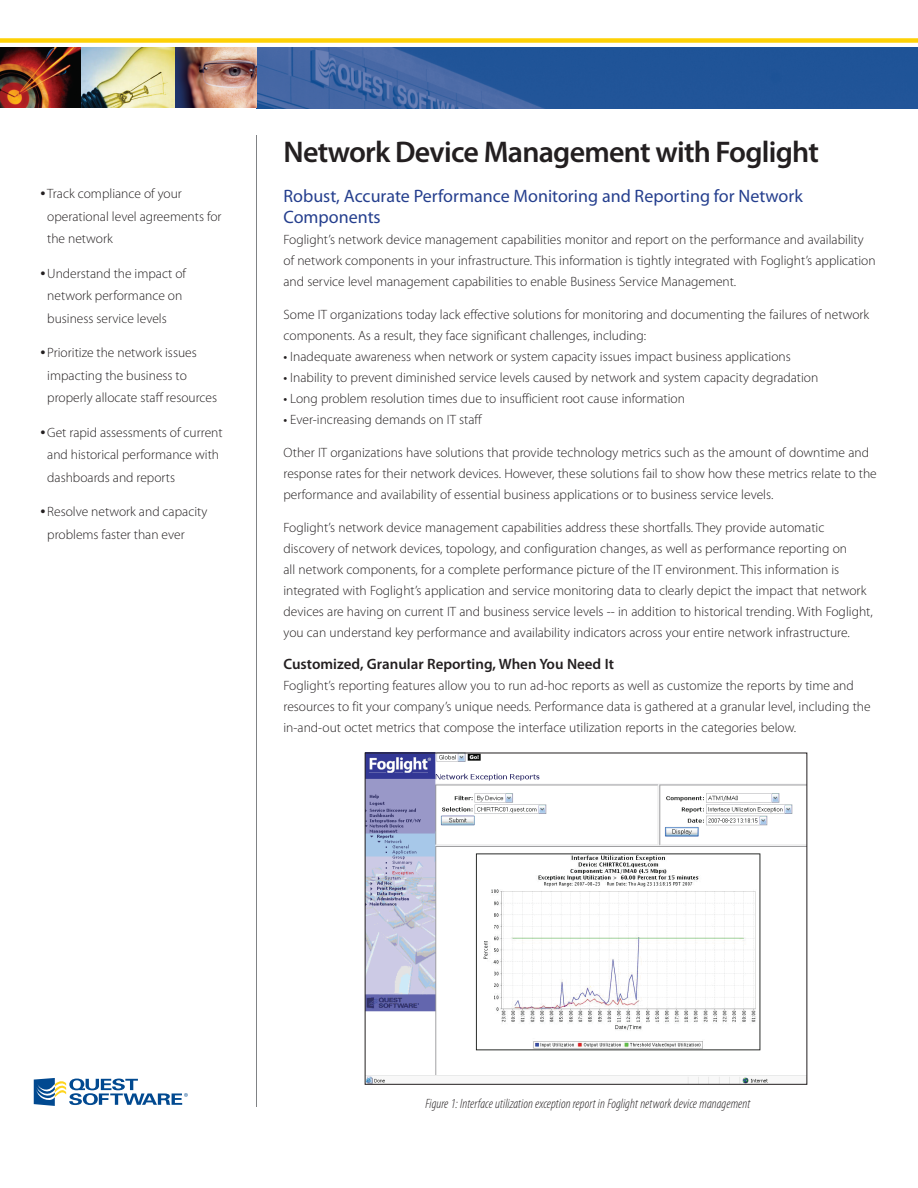
<style>
.page{position:relative;width:918px;height:1188px;background:#fff}
.page>*{position:absolute;margin:0;border:0;box-sizing:border-box;transform-origin:0 0}
.t1{font:600 30px "Myriad Pro";letter-spacing:-.025em;color:#231f20}
.t2{font:18px/21px "Myriad Pro";color:#253f8e}
.t3{font:600 15px "Myriad Pro";color:#231f20}
.t4{font:300 13.5px/21px "Myriad Pro";color:#231f20}
.t5{font:italic 300 condensed 13.5px "Myriad Pro";letter-spacing:.005em;color:#231f20}
.s1{font-weight:400;font-size:18px}
.s2{font-weight:400}
</style>
<div class="page">
<hr style="left:256px;top:135px;width:1px;height:972px;background:#808285">
<svg style="left:34px;top:1078px;width:154px;height:28px"></svg>
<img style="left:0;top:47px;width:918px;height:61px">
<div style="left:0;top:38px;width:918px;height:5px;background:#fed105"></div>
<img style="left:367px;top:755px;width:438px;height:327px">
<p class="t4" style="left:47px;top:182px;width:176px;line-height:22.5px;text-indent:-7px"><span class="s1">•</span> Track compliance of your operational level agreements for the network</p>
<p class="t4" style="left:47px;top:262px;width:140px;line-height:22.5px;text-indent:-7px"><span class="s1">•</span> Understand the impact of network performance on business service levels</p>
<p class="t4" style="left:47px;top:341px;width:171px;line-height:22.5px;text-indent:-7px"><span class="s1">•</span> Prioritize the network issues impacting the business to properly allocate staff resources</p>
<p class="t4" style="left:47px;top:421px;width:177px;line-height:22.5px;text-indent:-7px"><span class="s1">•</span> Get rapid assessments of current and historical performance with dashboards and reports</p>
<p class="t4" style="left:47px;top:500px;width:162px;line-height:22.5px;text-indent:-7px"><span class="s1">•</span> Resolve network and capacity problems faster than ever</p>
<h1 class="t1" style="left:284px;top:135px;width:537px">Network Device Management with Foglight</h1>
<h2 class="t2" style="left:284px;top:185px;width:521px">Robust, Accurate Performance Monitoring and Reporting for Network<br>Components</h2>
<p class="t4" style="left:284px;top:228px;width:594px">Foglight’s network device management capabilities monitor and report on the performance and availability of network components in your infrastructure. This information is tightly integrated with Foglight’s application and service level management capabilities to enable Business Service Management.</p>
<p class="t4" style="left:284px;top:303px;width:587px">Some IT organizations today lack effective solutions for monitoring and documenting the failures of network components. As a result, they face significant challenges, including:</p>
<p class="t4" style="left:284px;top:345px;width:509px"><span class="s2">•</span> Inadequate awareness when network or system capacity issues impact business applications</p>
<p class="t4" style="left:284px;top:366px;width:536px"><span class="s2">•</span> Inability to prevent diminished service levels caused by network and system capacity degradation</p>
<p class="t4" style="left:284px;top:387px;width:403px"><span class="s2">•</span> Long problem resolution times due to insufficient root cause information</p>
<p class="t4" style="left:284px;top:408px;width:200px"><span class="s2">•</span> Ever-increasing demands on IT staff</p>
<p class="t4" style="left:284px;top:441px;width:595px">Other IT organizations have solutions that provide technology metrics such as the amount of downtime and response rates for their network devices. However, these solutions fail to show how these metrics relate to the performance and availability of essential business applications or to business service levels.</p>
<p class="t4" style="left:284px;top:516px;width:591px">Foglight’s network device management capabilities address these shortfalls. They provide automatic discovery of network devices, topology, and configuration changes, as well as performance reporting on<br>all network components, for a complete performance picture of the IT environment. This information is integrated with Foglight’s application and service monitoring data to clearly depict the impact that network devices are having on current IT and business service levels -- in addition to historical trending. With Foglight, you can understand key performance and availability indicators across your entire network infrastructure.</p>
<p class="t3" style="left:284px;top:656px;width:332px">Customized, Granular Reporting, When You Need It</p>
<p class="t4" style="left:284px;top:675px;width:589px">Foglight’s reporting features allow you to run ad-hoc reports as well as customize the reports by time and resources to fit your company’s unique needs. Performance data is gathered at a granular level, including the in-and-out octet metrics that compose the interface utilization reports in the categories below.</p>
<p class="t5" style="left:426px;top:1096px;width:326px">Figure 1: Interface utilization exception report in Foglight network device management</p>
</div>
